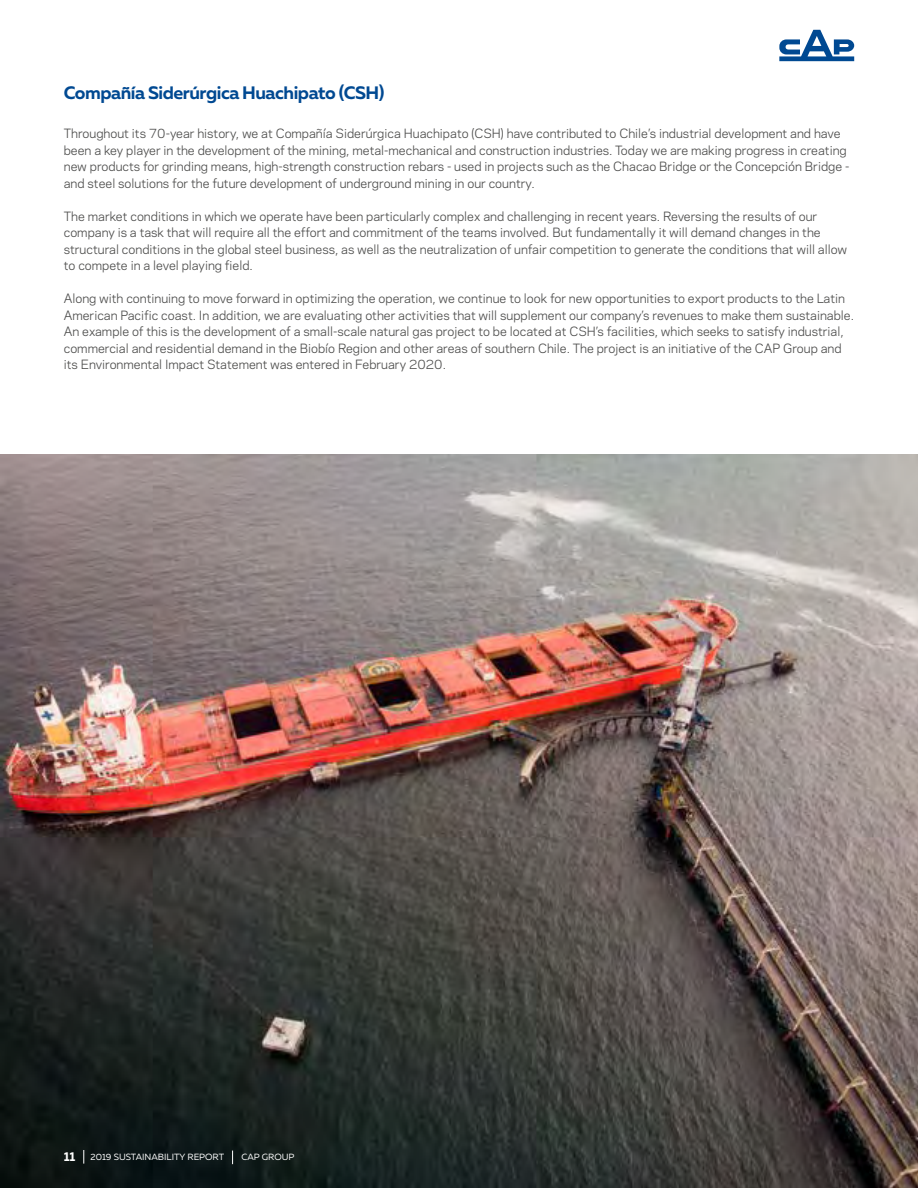
<style>
.page{position:relative;width:918px;height:1188px;background:#fff}
.page>*{position:absolute;margin:0;border:0;box-sizing:border-box;transform-origin:0 0}
.t1{font:700 18px "Muller";letter-spacing:-.025em;color:#004992}
.t2{font:12px/16.5px "Galaxie Polaris";color:#4a4a49}
.t3{font:9px "Muller";color:#fff}
.s1{font-weight:700;font-size:12.75px}
</style>
<div class="page">
<img style="left:0;top:455px;width:918px;height:733px">
<svg style="left:779px;top:30px;width:75px;height:31px"></svg>
<svg style="left:84px;top:1150px;width:1px;height:14px"></svg>
<svg style="left:232px;top:1151px;width:1px;height:13px"></svg>
<h1 class="t1" style="left:64px;top:82px;width:322px">Compañía Siderúrgica Huachipato (CSH)</h1>
<p class="t2" style="left:64px;top:125px;width:787px">Throughout its 70-year history, we at Compañía Siderúrgica Huachipato (CSH) have contributed to Chile’s industrial development and have been a key player in the development of the mining, metal-mechanical and construction industries. Today we are making progress in creating new products for grinding means, high-strength construction rebars - used in projects such as the Chacao Bridge or the Concepción Bridge - and steel solutions for the future development of underground mining in our country.</p>
<p class="t2" style="left:64px;top:207px;width:785px">The market conditions in which we operate have been particularly complex and challenging in recent years. Reversing the results of our company is a task that will require all the effort and commitment of the teams involved. But fundamentally it will demand changes in the structural conditions in the global steel business, as well as the neutralization of unfair competition to generate the conditions that will allow to compete in a level playing field.</p>
<p class="t2" style="left:64px;top:290px;width:792px">Along with continuing to move forward in optimizing the operation, we continue to look for new opportunities to export products to the Latin American Pacific coast. In addition, we are evaluating other activities that will supplement our company’s revenues to make them sustainable.<br>An example of this is the development of a small-scale natural gas project to be located at CSH’s facilities, which seeks to satisfy industrial, commercial and residential demand in the Biobío Region and other areas of southern Chile. The project is an initiative of the CAP Group and its Environmental Impact Statement was entered in February 2020.</p>
<p class="t3" style="left:64px;top:1151px;width:162px"><span class="s1">11</span> 2019 SUSTAINABILITY REPORT</p>
<p class="t3" style="left:242px;top:1151px;width:54px">CAP GROUP</p>
</div>
